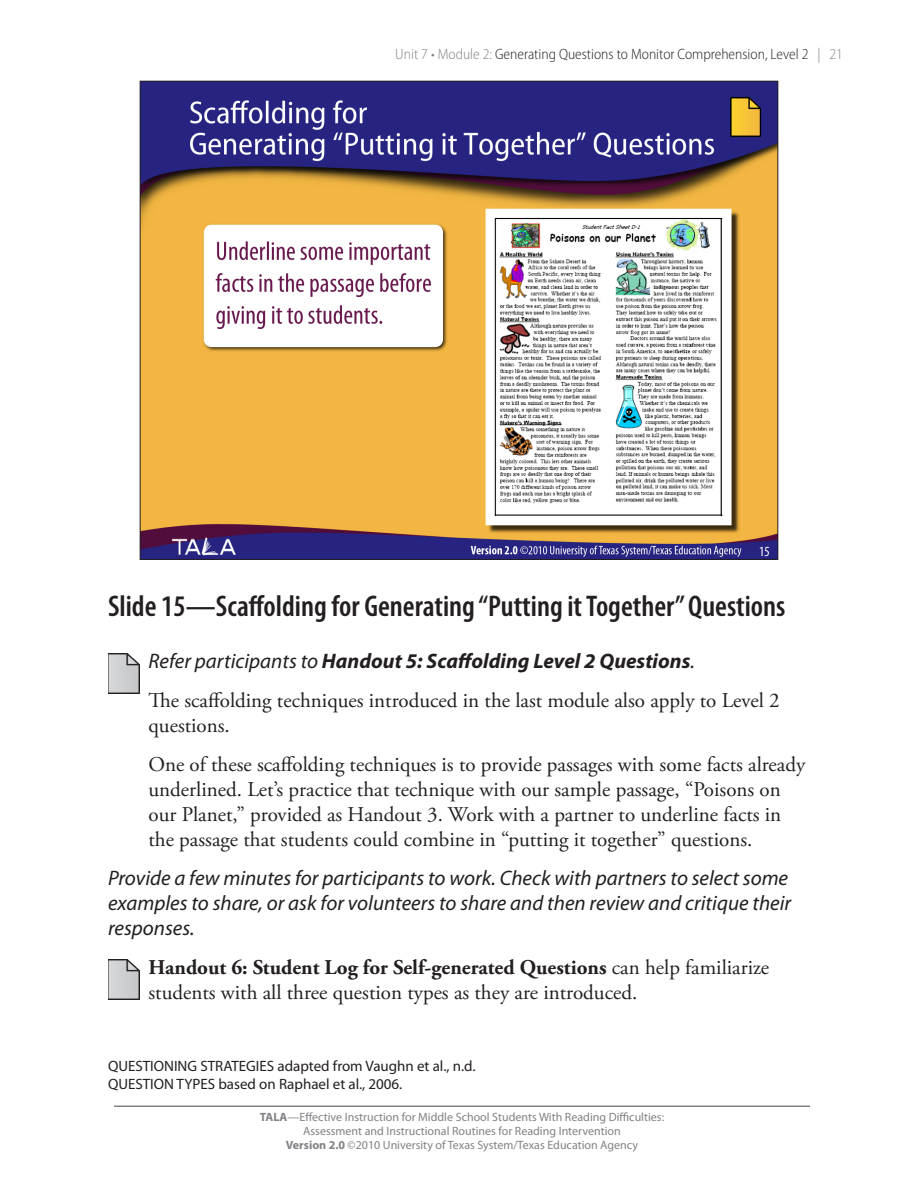
<style>
.page{position:relative;width:918px;height:1188px;background:#fff}
.page>*{position:absolute;margin:0;border:0;box-sizing:border-box;transform-origin:0 0}
.Slide_Name{font:600 condensed 30px "Myriad Pro";color:#231f20}
.Text{font:21px/25.2px "Adobe Garamond Pro";color:#231f20}
.Directive{font:italic 21px/25.2px "Myriad Pro";color:#231f20}
.Text_Handout{font:21px/25.2px "Adobe Garamond Pro";color:#231f20}
.Directive_Handout{font:italic 700 21px "Myriad Pro";color:#231f20}
.t1{font:15px/18px "Myriad Pro";color:#231f20}
.t2{font:300 semi-condensed 15px "Myriad Pro";color:#231f20}
.t3{font:12px/14.4px "Myriad Pro";color:#808285;text-align:center}
.s1{color:#808285}
.s2{font-weight:400}
.s3{font-weight:700}
</style>
<div class="page">
<hr style="left:114px;top:1106px;width:696px;height:1px;background:#808285">
<img style="left:142px;top:83px;width:634px;height:475px">
<img style="left:108px;top:653px;width:31px;height:40px">
<img style="left:108px;top:959px;width:31px;height:40px">
<p class="t2" style="left:395px;top:46px;width:449px"><span class="s1">Unit 7 • Module 2:</span> Generating Questions to Monitor Comprehension, Level 2 <span class="s1">| 21</span></p>
<p class="Slide_Name" style="left:108px;top:590px;width:679px">Slide 15—Scaffolding for Generating “Putting it Together” Questions</p>
<p class="Directive_Handout" style="left:149px;top:649px;width:548px"><span class="s2">Refer participants to</span> Handout 5: Scaffolding Level 2 Questions<span class="s2">.</span></p>
<p class="Text" style="left:148px;top:688px;width:633px">The scaffolding techniques introduced in the last module also apply to Level 2 questions.</p>
<p class="Text" style="left:148px;top:752px;width:658px">One of these scaffolding techniques is to provide passages with some facts already underlined. Let’s practice that technique with our sample passage, “Poisons on our Planet,” provided as Handout 3. Work with a partner to underline facts in the passage that students could combine in “putting it together” questions.</p>
<p class="Directive" style="left:108px;top:866px;width:685px">Provide a few minutes for participants to work. Check with partners to select some examples to share, or ask for volunteers to share and then review and critique their responses.</p>
<p class="Text_Handout" style="left:148px;top:956px;width:622px"><span class="s3">Handout 6: Student Log for Self-generated Questions</span> can help familiarize students with all three question types as they are introduced.</p>
<p class="t1" style="left:108px;top:1058px;width:369px">QUESTIONING STRATEGIES adapted from Vaughn et al., n.d.<br>QUESTION TYPES based on Raphael et al., 2006.</p>
<p class="t3" style="left:260px;top:1110px;width:406px"><span class="s3">TALA</span>—Effective Instruction for Middle School Students With Reading Difficulties:<br>Assessment and Instructional Routines for Reading Intervention<br><span class="s3">Version 2.0</span> ©2010 University of Texas System/Texas Education Agency</p>
</div>
